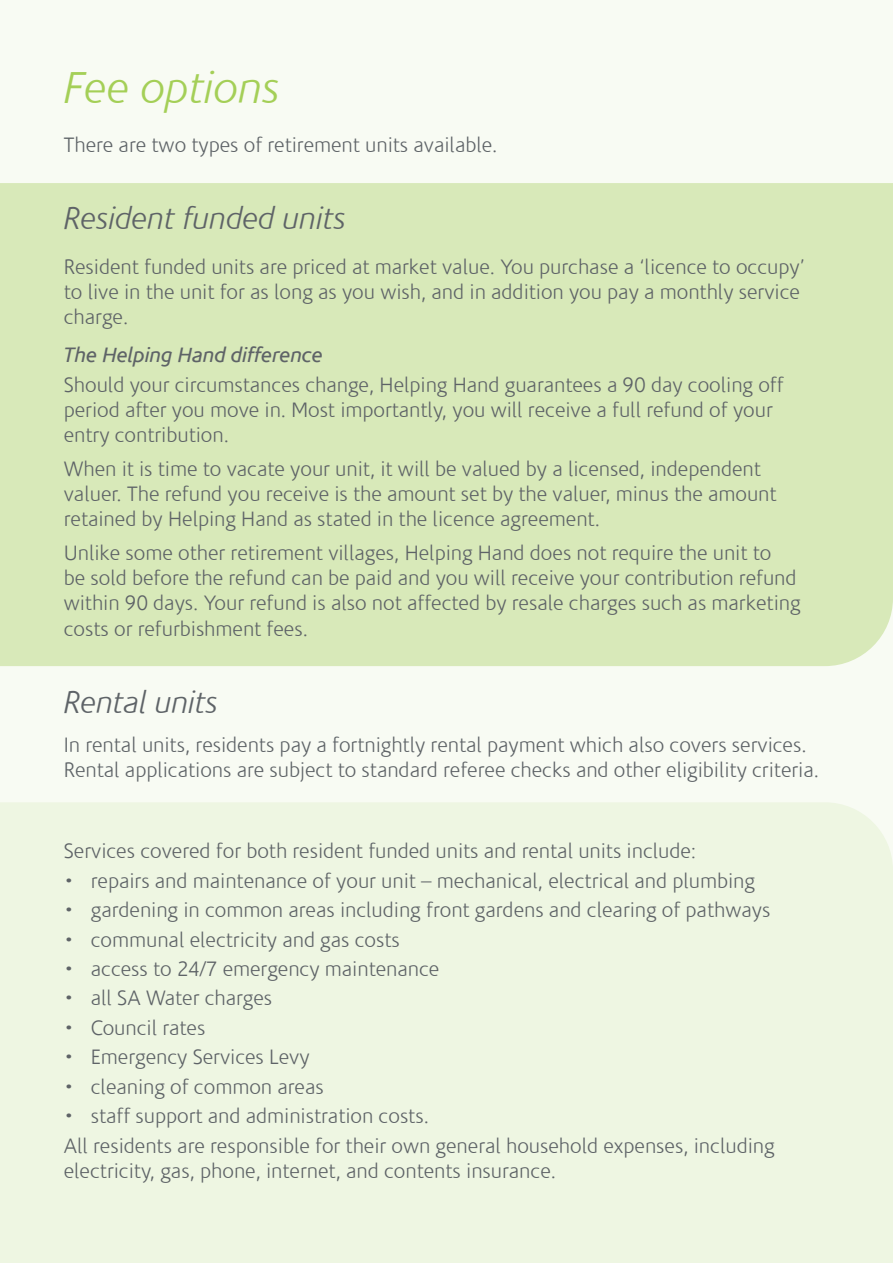
<style>
.page{position:relative;width:893px;height:1263px;background:#f8fbf3}
.page>*{position:absolute;margin:0;border:0;box-sizing:border-box;transform-origin:0 0}
.t1{font:italic 300 45px "Corisande";color:#a4cf57}
.t2{font:italic 300 31.5px "Corisande";color:#5e6367}
.t3{font:300 21px/25.2px "Corisande";color:#5e6367}
.t4{font:italic 21px "Corisande";color:#5e6367}
</style>
<div class="page">
<div style="left:0;top:802px;width:893px;height:461px;background:#eef6e2"></div>
<div style="left:0;top:183px;width:893px;height:483px;background:#d8e9b9"></div>
<h1 class="t1" style="left:64px;top:61px;width:218px">Fee options</h1>
<p class="t3" style="left:64px;top:133px;width:435px">There are two types of retirement units available.</p>
<h2 class="t2" style="left:64px;top:200px;width:284px">Resident funded units</h2>
<p class="t3" style="left:64px;top:255px;width:743px">Resident funded units are priced at market value. You purchase a ‘licence to occupy’ to live in the unit for as long as you wish, and in addition you pay a monthly service charge.</p>
<p class="t4" style="left:64px;top:342px;width:260px">The Helping Hand difference</p>
<p class="t3" style="left:64px;top:373px;width:721px">Should your circumstances change, Helping Hand guarantees a 90 day cooling off period after you move in. Most importantly, you will receive a full refund of your entry contribution.</p>
<p class="t3" style="left:64px;top:457px;width:714px">When it is time to vacate your unit, it will be valued by a licensed, independent valuer. The refund you receive is the amount set by the valuer, minus the amount retained by Helping Hand as stated in the licence agreement.</p>
<p class="t3" style="left:64px;top:541px;width:738px">Unlike some other retirement villages, Helping Hand does not require the unit to<br>be sold before the refund can be paid and you will receive your contribution refund within 90 days. Your refund is also not affected by resale charges such as marketing costs or refurbishment fees.</p>
<h2 class="t2" style="left:64px;top:683px;width:156px">Rental units</h2>
<p class="t3" style="left:64px;top:733px;width:757px">In rental units, residents pay a fortnightly rental payment which also covers services.<br>Rental applications are subject to standard referee checks and other eligibility criteria.</p>
<p class="t3" style="left:64px;top:839px;width:633px">Services covered for both resident funded units and rental units include:</p>
<p class="t3" style="left:64px;top:868px;width:693px">• repairs and maintenance of your unit – mechanical, electrical and plumbing</p>
<p class="t3" style="left:64px;top:898px;width:708px">• gardening in common areas including front gardens and clearing of pathways</p>
<p class="t3" style="left:64px;top:927px;width:338px">• communal electricity and gas costs</p>
<p class="t3" style="left:64px;top:957px;width:377px">• access to 24/7 emergency maintenance</p>
<p class="t3" style="left:64px;top:986px;width:210px">• all SA Water charges</p>
<p class="t3" style="left:64px;top:1016px;width:143px">• Council rates</p>
<p class="t3" style="left:64px;top:1045px;width:247px">• Emergency Services Levy</p>
<p class="t3" style="left:64px;top:1074px;width:261px">• cleaning of common areas</p>
<p class="t3" style="left:64px;top:1102px;width:712px;line-height:29.4px">• staff support and administration costs.<br>All residents are responsible for their own general household expenses, including</p>
<p class="t3" style="left:64px;top:1159px;width:494px">electricity, gas, phone, internet, and contents insurance.</p>
</div>
